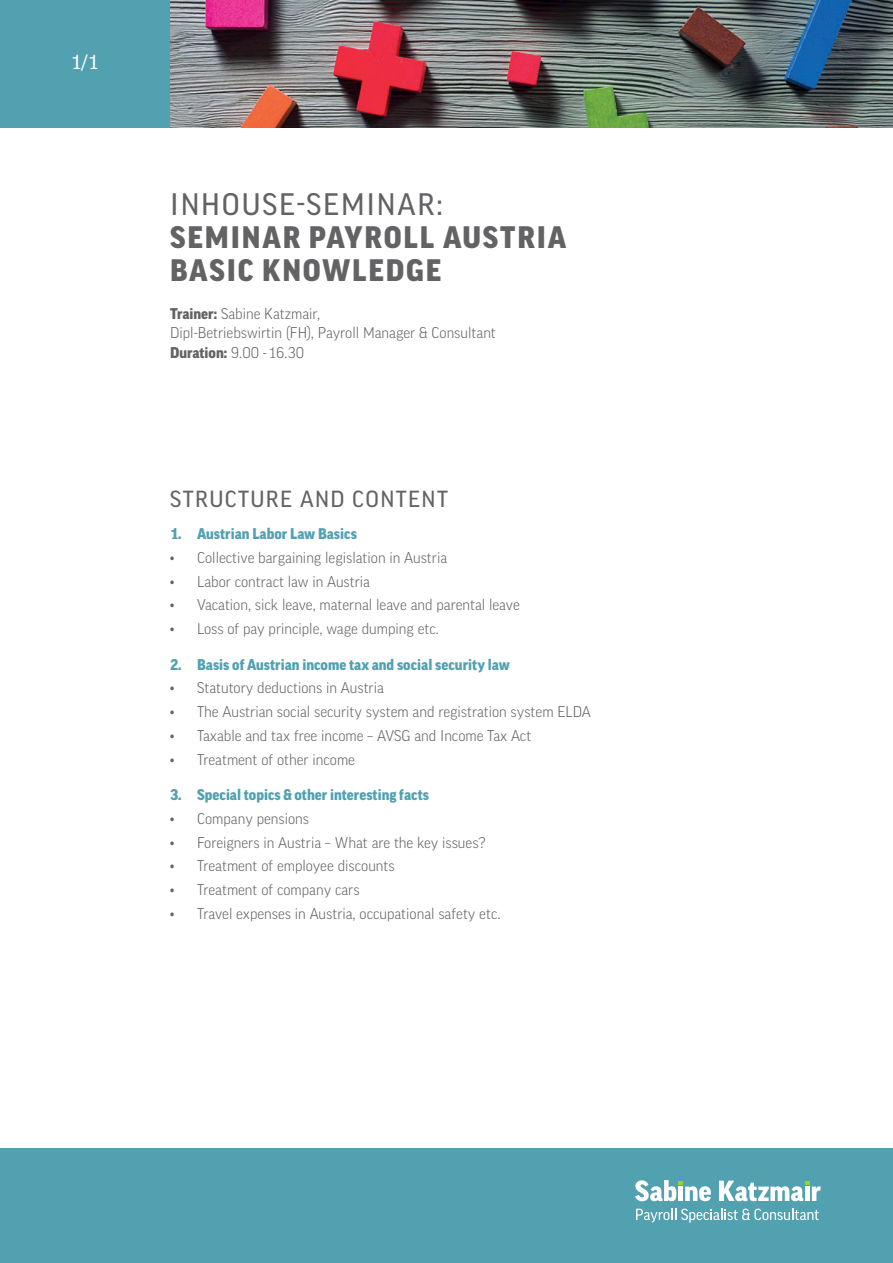
<style>
.page{position:relative;width:893px;height:1263px;background:#fff}
.page>*{position:absolute;margin:0;border:0;box-sizing:border-box;transform-origin:0 0}
.t1{font:900 30px/33px "Good OT";letter-spacing:.06em;color:#636366}
.t2{font:30px "Good OT";letter-spacing:.06em;color:#636366}
.t3{font:22.5px "Good OT";letter-spacing:.06em;color:#636366}
.t4{font:19.5px "Good OT";color:#fff}
.t5{font:300 15px/19.5px "Good OT";color:#636366}
.t6{font:900 15px "Good OT";color:#52a1b1}
.s1{font-weight:900}
</style>
<div class="page">
<div style="left:0;top:0;width:170px;height:128px;background:#52a1b1"></div>
<div style="left:0;top:1148px;width:893px;height:115px;background:#52a1b1"></div>
<svg style="left:636px;top:1208px;width:183px;height:14px"></svg>
<svg style="left:635px;top:1180px;width:76px;height:21px"></svg>
<svg style="left:719px;top:1180px;width:102px;height:21px"></svg>
<img style="left:170px;top:0;width:723px;height:128px">
<h3 class="t4" style="left:71px;top:51px;width:29px">1/1</h3>
<h1 class="t2" style="left:170px;top:188px;width:274px">INHOUSE-SEMINAR:</h1>
<h1 class="t1" style="left:170px;top:221px;width:398px">SEMINAR PAYROLL AUSTRIA<br>BASIC KNOWLEDGE</h1>
<p class="t5" style="left:170px;top:304px;width:327px"><span class="s1">Trainer:</span> Sabine Katzmair,<br>Dipl-Betriebswirtin (FH), Payroll Manager &amp; Consultant<br><span class="s1">Duration:</span> 9.00 - 16.30</p>
<h2 class="t3" style="left:170px;top:487px;width:279px">STRUCTURE AND CONTENT</h2>
<p class="t6" style="left:170px;top:526px;width:188px">1. Austrian Labor Law Basics</p>
<p class="t5" style="left:170px;top:548px;width:279px">• Collective bargaining legislation in Austria</p>
<p class="t5" style="left:170px;top:572px;width:201px">• Labor contract law in Austria</p>
<p class="t5" style="left:170px;top:595px;width:351px">• Vacation, sick leave, maternal leave and parental leave</p>
<p class="t5" style="left:170px;top:619px;width:270px">• Loss of pay principle, wage dumping etc.</p>
<p class="t6" style="left:170px;top:656px;width:341px">2. Basis of Austrian income tax and social security law</p>
<p class="t5" style="left:170px;top:678px;width:215px">• Statutory deductions in Austria</p>
<p class="t5" style="left:170px;top:702px;width:422px">• The Austrian social security system and registration system ELDA</p>
<p class="t5" style="left:170px;top:726px;width:363px">• Taxable and tax free income – AVSG and Income Tax Act</p>
<p class="t5" style="left:170px;top:750px;width:186px">• Treatment of other income</p>
<p class="t6" style="left:170px;top:787px;width:260px">3. Special topics &amp; other interesting facts</p>
<p class="t5" style="left:170px;top:809px;width:141px">• Company pensions</p>
<p class="t5" style="left:170px;top:833px;width:317px">• Foreigners in Austria – What are the key issues?</p>
<p class="t5" style="left:170px;top:856px;width:226px">• Treatment of employee discounts</p>
<p class="t5" style="left:170px;top:880px;width:191px">• Treatment of company cars</p>
<p class="t5" style="left:170px;top:904px;width:332px">• Travel expenses in Austria, occupational safety etc.</p>
</div>
